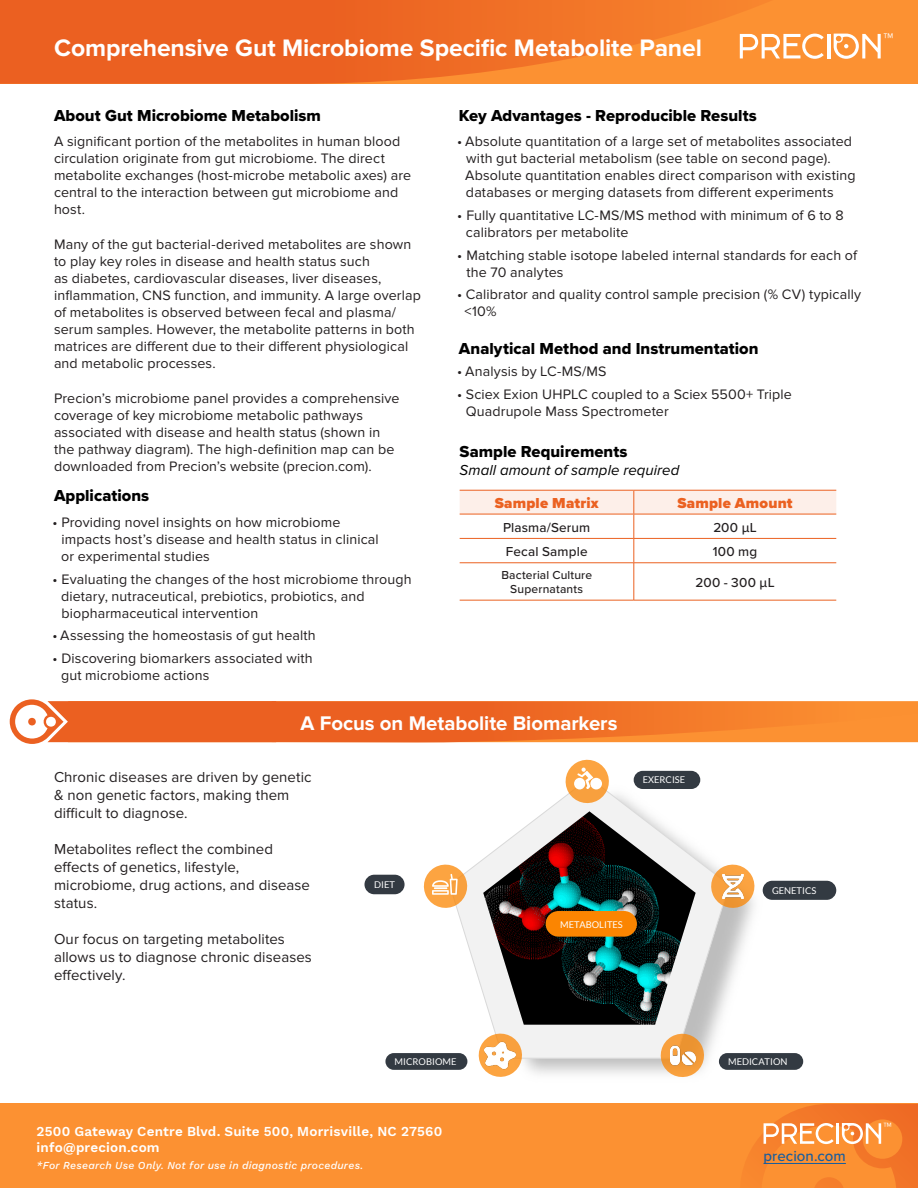
<style>
.page{position:relative;width:918px;height:1188px;background:#fff}
.page>*{position:absolute;margin:0;border:0;box-sizing:border-box;transform-origin:0 0}
.t1{font:700 24.75px "Proxima Nova";letter-spacing:-.005em;color:#fff}
.t2{font:900 22.05px "Proxima Nova";color:#fff}
.t3{font:700 20.4px "Proxima Nova";letter-spacing:-.005em;color:#fff}
.t4{font:900 18.45px "Proxima Nova";color:#fff}
.t5{font:16.5px "Proxima Nova Extrabld";letter-spacing:.005em;color:#000}
.t6{font:15px/18px "Proxima Nova";letter-spacing:.005em;color:#231f20}
.t7{font:italic 15px "Proxima Nova";letter-spacing:.005em;color:#000}
.Precion_Table{font:900 15px "Proxima Nova";letter-spacing:.015em;color:#eb6121}
.t8{font:500 15px "Proxima Nova";letter-spacing:.005em;color:#175d9e}
.t9{font:14.25px/17.1px "Proxima Nova";letter-spacing:.01em;color:#231f20}
.t10{font:13.5px "Work Sans";letter-spacing:.01em;color:#fff}
.Precion_Table-2{font:500 13.5px "Proxima Nova";letter-spacing:.01em;color:#231f20}
.Precion_Table-3{font:500 12px/14.4px "Proxima Nova";letter-spacing:.015em;color:#231f20;text-align:center}
.t11{font:italic 10.5px "Work Sans";letter-spacing:.02em;color:#fff}
.t12{font:9.3px "Lato";color:#fff}
</style>
<div class="page">
<div style="left:0;top:1104px;width:918px;height:84px;background:#fc9132"></div>
<svg style="left:746px;top:1104px;width:172px;height:84px"></svg>
<hr style="left:764px;top:1163px;width:82px;height:1px;background:#175d9e">
<img style="left:461px;top:881px;width:308px;height:193px">
<svg style="left:457px;top:778px;width:273px;height:281px"></svg>
<img style="left:483px;top:811px;width:213px;height:214px">
<svg style="left:708px;top:862px;width:50px;height:49px"></svg>
<svg style="left:658px;top:1031px;width:49px;height:46px"></svg>
<div style="left:634px;top:771px;width:66px;height:18px;background:#333a42;border-radius:9px"></div>
<div style="left:763px;top:881px;width:73px;height:19px;background:#333a42;border-radius:10px"></div>
<div style="left:719px;top:1053px;width:84px;height:17px;background:#333a42;border-radius:8px"></div>
<svg style="left:476px;top:1031px;width:49px;height:46px"></svg>
<div style="left:385px;top:1053px;width:82px;height:17px;background:#333a42;border-radius:8px"></div>
<div style="left:364px;top:875px;width:41px;height:19px;background:#333a42;border-radius:10px"></div>
<svg style="left:423px;top:862px;width:47px;height:49px"></svg>
<svg style="left:563px;top:759px;width:49px;height:47px"></svg>
<img style="left:723px;top:874px;width:21px;height:24px">
<img style="left:670px;top:1044px;width:26px;height:23px">
<img style="left:485px;top:1040px;width:30px;height:31px">
<div style="left:546px;top:911px;width:91px;height:26px;background:#fb8501;border-radius:13px"></div>
<svg style="left:0;top:0;width:918px;height:84px;background:#f17327"></svg>
<svg style="left:740px;top:34px;width:84px;height:25px"></svg>
<hr style="left:827px;top:34px;width:3px;height:24px;background:#fff">
<svg style="left:834px;top:34px;width:47px;height:25px"></svg>
<svg style="left:10px;top:699px;width:908px;height:45px;background:#f17f3e"></svg>
<hr style="left:634px;top:563px;width:1px;height:37px;background:#eb6121">
<hr style="left:460px;top:563px;width:174px;height:1px;background:#eb6121">
<hr style="left:634px;top:563px;width:202px;height:1px;background:#eb6121">
<hr style="left:460px;top:600px;width:174px;height:1px;background:#eb6121">
<hr style="left:634px;top:600px;width:202px;height:1px;background:#eb6121">
<svg style="left:460px;top:490px;width:376px;height:73px"></svg>
<hr style="left:460px;top:514px;width:174px;height:1px;background:#eb6121">
<hr style="left:634px;top:514px;width:202px;height:1px;background:#eb6121">
<p class="t1" style="left:54px;top:36px;width:650px">Comprehensive Gut Microbiome Specific Metabolite Panel</p>
<p class="t5" style="left:54px;top:104px;width:269px">About Gut Microbiome Metabolism</p>
<p class="t5" style="left:459px;top:104px;width:299px">Key Advantages - Reproducible Results</p>
<p class="t9" style="left:54px;top:133px;width:359px">A significant portion of the metabolites in human blood circulation originate from gut microbiome. The direct metabolite exchanges (host-microbe metabolic axes) are central to the interaction between gut microbiome and host.</p>
<p class="t9" style="left:54px;top:236px;width:368px">Many of the gut bacterial-derived metabolites are shown to play key roles in disease and health status such<br>as diabetes, cardiovascular diseases, liver diseases, inflammation, CNS function, and immunity. A large overlap of metabolites is observed between fecal and plasma/ serum samples. However, the metabolite patterns in both matrices are different due to their different physiological and metabolic processes.</p>
<p class="t9" style="left:54px;top:390px;width:347px">Precion’s microbiome panel provides a comprehensive coverage of key microbiome metabolic pathways associated with disease and health status (shown in the pathway diagram). The high-definition map can be downloaded from Precion’s website (precion.com).</p>
<p class="t5" style="left:54px;top:483px;width:97px">Applications</p>
<p class="t9" style="left:61px;top:514px;width:319px;text-indent:-9px">• Providing novel insights on how microbiome impacts host’s disease and health status in clinical or experimental studies</p>
<p class="t9" style="left:61px;top:570px;width:352px;text-indent:-9px">• Evaluating the changes of the host microbiome through dietary, nutraceutical, prebiotics, probiotics, and biopharmaceutical intervention</p>
<p class="t9" style="left:52px;top:627px;width:265px">• Assessing the homeostasis of gut health</p>
<p class="t9" style="left:61px;top:650px;width:253px;text-indent:-9px">• Discovering biomarkers associated with gut microbiome actions</p>
<p class="t9" style="left:465px;top:133px;width:392px;text-indent:-8px">• Absolute quantitation of a large set of metabolites associated with gut bacterial metabolism (see table on second page).<br>Absolute quantitation enables direct comparison with existing databases or merging datasets from different experiments</p>
<p class="t9" style="left:466px;top:207px;width:379px;text-indent:-9px">• Fully quantitative LC-MS/MS method with minimum of 6 to 8 calibrators per metabolite</p>
<p class="t9" style="left:467px;top:246px;width:392px;text-indent:-9px">• Matching stable isotope labeled internal standards for each of the 70 analytes</p>
<p class="t9" style="left:464px;top:286px;width:398px;text-indent:-7px">• Calibrator and quality control sample precision (% CV) typically &lt;10%</p>
<p class="t5" style="left:459px;top:336px;width:301px">Analytical Method and Instrumentation</p>
<p class="t9" style="left:457px;top:363px;width:151px">• Analysis by LC-MS/MS</p>
<p class="t9" style="left:466px;top:386px;width:328px;text-indent:-8px">• Sciex Exion UHPLC coupled to a Sciex 5500+ Triple<br>Quadrupole Mass Spectrometer</p>
<p class="t5" style="left:460px;top:439px;width:169px">Sample Requirements</p>
<p class="t7" style="left:460px;top:463px;width:221px">Small amount of sample required</p>
<p class="Precion_Table" style="left:495px;top:492px;width:106px">Sample Matrix</p>
<p class="Precion_Table" style="left:677px;top:492px;width:117px">Sample Amount</p>
<p class="Precion_Table-2" style="left:503px;top:517px;width:89px">Plasma/Serum</p>
<p class="Precion_Table-2" style="left:713px;top:517px;width:45px">200 µL</p>
<p class="Precion_Table-2" style="left:506px;top:541px;width:83px">Fecal Sample</p>
<p class="Precion_Table-2" style="left:713px;top:541px;width:46px">100 mg</p>
<p class="Precion_Table-3" style="left:501px;top:567px;width:92px">Bacterial Culture<br>Supernatants</p>
<p class="Precion_Table-2" style="left:695px;top:572px;width:81px">200 - 300 µL</p>
<p class="t3" style="left:301px;top:714px;width:318px">A Focus on Metabolite Biomarkers</p>
<p class="t6" style="left:54px;top:768px;width:259px">Chronic diseases are driven by genetic &amp; non genetic factors, making them difficult to diagnose.</p>
<p class="t6" style="left:54px;top:840px;width:258px">Metabolites reflect the combined effects of genetics, lifestyle, microbiome, drug actions, and disease status.</p>
<p class="t6" style="left:54px;top:930px;width:259px">Our focus on targeting metabolites allows us to diagnose chronic diseases effectively.</p>
<p class="t12" style="left:374px;top:880px;width:22px">DIET</p>
<p class="t12" style="left:560px;top:919px;width:64px">METABOLITES</p>
<p class="t12" style="left:643px;top:775px;width:44px">EXERCISE</p>
<p class="t12" style="left:772px;top:885px;width:46px">GENETICS</p>
<h2 class="t2" style="left:884px;top:24px;width:12px">™</h2>
<p class="t12" style="left:395px;top:1057px;width:63px">MICROBIOME</p>
<p class="t12" style="left:728px;top:1057px;width:61px">MEDICATION</p>
<p class="t10" style="left:37px;top:1121px;width:407px">2500 Gateway Centre Blvd. Suite 500, Morrisville, NC 27560</p>
<p class="t10" style="left:37px;top:1138px;width:125px">info@precion.com</p>
<p class="t11" style="left:37px;top:1157px;width:328px">*For Research Use Only. Not for use in diagnostic procedures.</p>
<p class="t8" style="left:764px;top:1145px;width:84px">precion.com</p>
<p class="t4" style="left:884px;top:1115px;width:10px">™</p>
</div>
